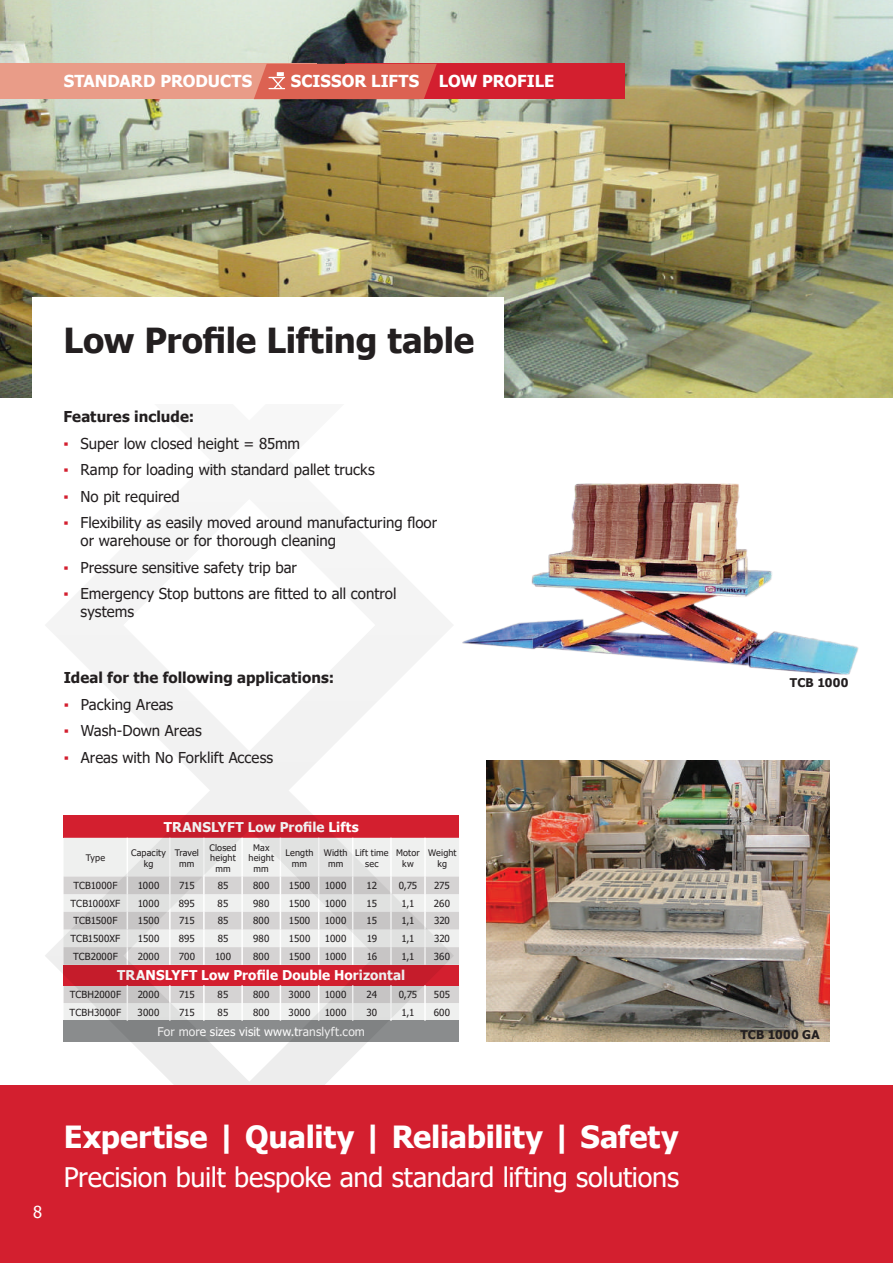
<style>
.page{position:relative;width:893px;height:1263px;background:#fff}
.page>*{position:absolute;margin:0;border:0;box-sizing:border-box;transform-origin:0 0}
.t1{font:700 34.5px "Tahoma";letter-spacing:-.01em;color:#231f20}
.t2{font:700 30.6px "Tahoma";letter-spacing:-.005em;color:#fff}
.t3{font:27px "Tahoma";letter-spacing:-.01em;color:#fff}
.t4{font:700 16.5px "Tahoma";color:#fff}
.t5{font:16.5px "Tahoma";color:#fff}
.t6{font:15px/18px "Tahoma";color:#231f20}
.t7{font:700 15px "Tahoma";color:#231f20}
.t8{font:700 13.5px "Tahoma";letter-spacing:.01em;color:#fff}
.t9{font:12px "Tahoma";letter-spacing:.01em;color:#fff}
.t10{font:700 12px "Tahoma";letter-spacing:.025em;color:#231f20}
.t11{font:9.75px "Tahoma";letter-spacing:.01em;color:#231f20}
.t12{font:9px/10.8px "Tahoma";letter-spacing:.015em;color:#231f20;text-align:center}
.s1{color:#d31f2f}
</style>
<div class="page">
<svg style="left:45px;top:568px;width:408px;height:517px"></svg>
<div style="left:0;top:1085px;width:893px;height:178px;background:#d31f2f"></div>
<img style="left:0;top:0;width:893px;height:397px">
<img style="left:487px;top:760px;width:342px;height:282px">
<div style="left:0;top:64px;width:316px;height:35px;background:#e99c88"></div>
<div style="left:345px;top:64px;width:280px;height:35px;background:#d31f2f"></div>
<img style="left:462px;top:483px;width:397px;height:192px">
<div style="left:64px;top:815px;width:395px;height:23px;background:linear-gradient(to right,#cd1e2e,#cf1e2e)"></div>
<svg style="left:64px;top:838px;width:395px;height:183px;fill:#eff0ef"></svg>
<svg style="left:64px;top:876px;width:395px;height:127px"></svg>
<div style="left:64px;top:965px;width:395px;height:20px;background:linear-gradient(to right,#cd1e2d,#ce1e2e)"></div>
<div style="left:64px;top:1021px;width:395px;height:21px;background:#8a8c8d"></div>
<hr style="left:127px;top:838px;width:1px;height:38px;background:#fff">
<hr style="left:169px;top:838px;width:2px;height:38px;background:#fff">
<hr style="left:203px;top:838px;width:2px;height:38px;background:#fff">
<hr style="left:241px;top:838px;width:2px;height:38px;background:#fff">
<hr style="left:280px;top:838px;width:1px;height:38px;background:#fff">
<hr style="left:318px;top:838px;width:1px;height:38px;background:#fff">
<hr style="left:352px;top:838px;width:1px;height:38px;background:#fff">
<hr style="left:390px;top:838px;width:2px;height:38px;background:#fff">
<hr style="left:424px;top:838px;width:2px;height:38px;background:#fff">
<svg style="left:127px;top:876px;width:1px;height:89px"></svg>
<svg style="left:169px;top:876px;width:2px;height:89px"></svg>
<svg style="left:203px;top:876px;width:2px;height:89px"></svg>
<svg style="left:241px;top:876px;width:2px;height:89px"></svg>
<svg style="left:280px;top:876px;width:1px;height:89px"></svg>
<svg style="left:318px;top:876px;width:1px;height:89px"></svg>
<svg style="left:352px;top:876px;width:1px;height:89px"></svg>
<svg style="left:390px;top:876px;width:2px;height:89px"></svg>
<svg style="left:424px;top:876px;width:2px;height:89px"></svg>
<svg style="left:127px;top:985px;width:1px;height:36px"></svg>
<svg style="left:169px;top:985px;width:2px;height:36px"></svg>
<svg style="left:203px;top:985px;width:2px;height:36px"></svg>
<svg style="left:241px;top:985px;width:2px;height:36px"></svg>
<svg style="left:280px;top:985px;width:1px;height:36px"></svg>
<svg style="left:318px;top:985px;width:1px;height:36px"></svg>
<svg style="left:352px;top:985px;width:1px;height:36px"></svg>
<svg style="left:390px;top:985px;width:2px;height:36px"></svg>
<svg style="left:424px;top:985px;width:2px;height:36px"></svg>
<div style="left:32px;top:298px;width:471px;height:106px;background:#fff"></div>
<svg style="left:254px;top:64px;width:183px;height:35px;background:#dc6455"></svg>
<p class="t4" style="left:64px;top:70px;width:190px">STANDARD PRODUCTS</p>
<p class="t4" style="left:291px;top:70px;width:265px">SCISSOR LIFTS LOW PROFILE</p>
<h1 class="t1" style="left:64px;top:316px;width:412px">Low Profile Lifting table</h1>
<p class="t7" style="left:64px;top:406px;width:132px">Features include:</p>
<p class="t6" style="left:64px;top:435px;width:238px"><span class="s1">▪</span> Super low closed height = 85mm</p>
<p class="t6" style="left:64px;top:462px;width:313px"><span class="s1">▪</span> Ramp for loading with standard pallet trucks</p>
<p class="t6" style="left:64px;top:488px;width:118px"><span class="s1">▪</span> No pit required</p>
<p class="t6" style="left:81px;top:515px;width:358px;text-indent:-17px"><span class="s1">▪</span> Flexibility as easily moved around manufacturing floor or warehouse or for thorough cleaning</p>
<p class="t6" style="left:64px;top:559px;width:235px"><span class="s1">▪</span> Pressure sensitive safety trip bar</p>
<p class="t6" style="left:81px;top:586px;width:317px;text-indent:-17px"><span class="s1">▪</span> Emergency Stop buttons are fitted to all control systems</p>
<p class="t7" style="left:64px;top:667px;width:272px">Ideal for the following applications:</p>
<p class="t6" style="left:64px;top:696px;width:111px"><span class="s1">▪</span> Packing Areas</p>
<p class="t6" style="left:64px;top:723px;width:140px"><span class="s1">▪</span> Wash-Down Areas</p>
<p class="t6" style="left:64px;top:749px;width:211px"><span class="s1">▪</span> Areas with No Forklift Access</p>
<p class="t8" style="left:164px;top:817px;width:197px">TRANSLYFT Low Profile Lifts</p>
<p class="t12" style="left:86px;top:853px;width:21px">Type</p>
<p class="t12" style="left:131px;top:848px;width:36px">Capacity kg</p>
<p class="t12" style="left:175px;top:848px;width:26px">Travel mm</p>
<p class="t12" style="left:209px;top:842px;width:29px">Closed height mm</p>
<p class="t12" style="left:249px;top:842px;width:27px">Max height mm</p>
<p class="t12" style="left:285px;top:848px;width:30px">Length mm</p>
<p class="t12" style="left:324px;top:848px;width:25px">Width mm</p>
<p class="t12" style="left:355px;top:848px;width:35px">Lift time sec</p>
<p class="t12" style="left:396px;top:848px;width:25px">Motor kw</p>
<p class="t12" style="left:428px;top:848px;width:30px">Weight kg</p>
<p class="t11" style="left:73px;top:879px;width:46px">TCB1000F</p>
<p class="t11" style="left:138px;top:879px;width:23px">1000</p>
<p class="t11" style="left:179px;top:879px;width:17px">715</p>
<p class="t11" style="left:218px;top:879px;width:12px">85</p>
<p class="t11" style="left:253px;top:879px;width:18px">800</p>
<p class="t11" style="left:289px;top:879px;width:23px">1500</p>
<p class="t11" style="left:325px;top:879px;width:23px">1000</p>
<p class="t11" style="left:367px;top:879px;width:12px">12</p>
<p class="t11" style="left:399px;top:879px;width:20px">0,75</p>
<p class="t11" style="left:434px;top:879px;width:17px">275</p>
<p class="t11" style="left:71px;top:897px;width:51px">TCB1000XF</p>
<p class="t11" style="left:138px;top:897px;width:23px">1000</p>
<p class="t11" style="left:179px;top:897px;width:18px">895</p>
<p class="t11" style="left:218px;top:897px;width:12px">85</p>
<p class="t11" style="left:253px;top:897px;width:18px">980</p>
<p class="t11" style="left:289px;top:897px;width:23px">1500</p>
<p class="t11" style="left:325px;top:897px;width:23px">1000</p>
<p class="t11" style="left:367px;top:897px;width:12px">15</p>
<p class="t11" style="left:401px;top:897px;width:15px">1,1</p>
<p class="t11" style="left:434px;top:897px;width:18px">260</p>
<p class="t11" style="left:73px;top:914px;width:46px">TCB1500F</p>
<p class="t11" style="left:138px;top:914px;width:23px">1500</p>
<p class="t11" style="left:179px;top:914px;width:17px">715</p>
<p class="t11" style="left:218px;top:914px;width:12px">85</p>
<p class="t11" style="left:253px;top:914px;width:18px">800</p>
<p class="t11" style="left:289px;top:914px;width:23px">1500</p>
<p class="t11" style="left:325px;top:914px;width:23px">1000</p>
<p class="t11" style="left:367px;top:914px;width:12px">15</p>
<p class="t11" style="left:401px;top:914px;width:15px">1,1</p>
<p class="t11" style="left:434px;top:914px;width:17px">320</p>
<p class="t11" style="left:71px;top:932px;width:51px">TCB1500XF</p>
<p class="t11" style="left:138px;top:932px;width:23px">1500</p>
<p class="t11" style="left:179px;top:932px;width:18px">895</p>
<p class="t11" style="left:218px;top:932px;width:12px">85</p>
<p class="t11" style="left:253px;top:932px;width:18px">980</p>
<p class="t11" style="left:289px;top:932px;width:23px">1500</p>
<p class="t11" style="left:325px;top:932px;width:23px">1000</p>
<p class="t11" style="left:367px;top:932px;width:12px">19</p>
<p class="t11" style="left:401px;top:932px;width:15px">1,1</p>
<p class="t11" style="left:434px;top:932px;width:17px">320</p>
<p class="t11" style="left:73px;top:950px;width:46px">TCB2000F</p>
<p class="t11" style="left:138px;top:950px;width:23px">2000</p>
<p class="t11" style="left:179px;top:950px;width:18px">700</p>
<p class="t11" style="left:215px;top:950px;width:17px">100</p>
<p class="t11" style="left:253px;top:950px;width:18px">800</p>
<p class="t11" style="left:289px;top:950px;width:23px">1500</p>
<p class="t11" style="left:325px;top:950px;width:23px">1000</p>
<p class="t11" style="left:367px;top:950px;width:12px">16</p>
<p class="t11" style="left:401px;top:950px;width:15px">1,1</p>
<p class="t11" style="left:434px;top:950px;width:18px">360</p>
<p class="t8" style="left:117px;top:966px;width:290px">TRANSLYFT Low Profile Double Horizontal</p>
<p class="t11" style="left:70px;top:988px;width:53px">TCBH2000F</p>
<p class="t11" style="left:138px;top:988px;width:23px">2000</p>
<p class="t11" style="left:179px;top:988px;width:17px">715</p>
<p class="t11" style="left:218px;top:988px;width:12px">85</p>
<p class="t11" style="left:253px;top:988px;width:18px">800</p>
<p class="t11" style="left:289px;top:988px;width:23px">3000</p>
<p class="t11" style="left:325px;top:988px;width:23px">1000</p>
<p class="t11" style="left:367px;top:988px;width:12px">24</p>
<p class="t11" style="left:399px;top:988px;width:20px">0,75</p>
<p class="t11" style="left:434px;top:988px;width:18px">505</p>
<p class="t11" style="left:70px;top:1005px;width:53px">TCBH3000F</p>
<p class="t11" style="left:138px;top:1005px;width:23px">3000</p>
<p class="t11" style="left:179px;top:1005px;width:17px">715</p>
<p class="t11" style="left:218px;top:1005px;width:12px">85</p>
<p class="t11" style="left:253px;top:1005px;width:18px">800</p>
<p class="t11" style="left:289px;top:1005px;width:23px">3000</p>
<p class="t11" style="left:325px;top:1005px;width:23px">1000</p>
<p class="t11" style="left:366px;top:1005px;width:12px">30</p>
<p class="t11" style="left:401px;top:1005px;width:15px">1,1</p>
<p class="t11" style="left:434px;top:1005px;width:18px">600</p>
<p class="t9" style="left:158px;top:1023px;width:209px">For more sizes visit www.translyft.com</p>
<p class="t5" style="left:33px;top:1201px;width:11px">8</p>
<h2 class="t2" style="left:64px;top:1115px;width:616px">Expertise | Quality | Reliability | Safety</h2>
<h3 class="t3" style="left:64px;top:1159px;width:617px">Precision built bespoke and standard lifting solutions</h3>
<p class="t10" style="left:790px;top:675px;width:60px">TCB 1000</p>
<p class="t10" style="left:740px;top:1026px;width:81px">TCB 1000 GA</p>
</div>
